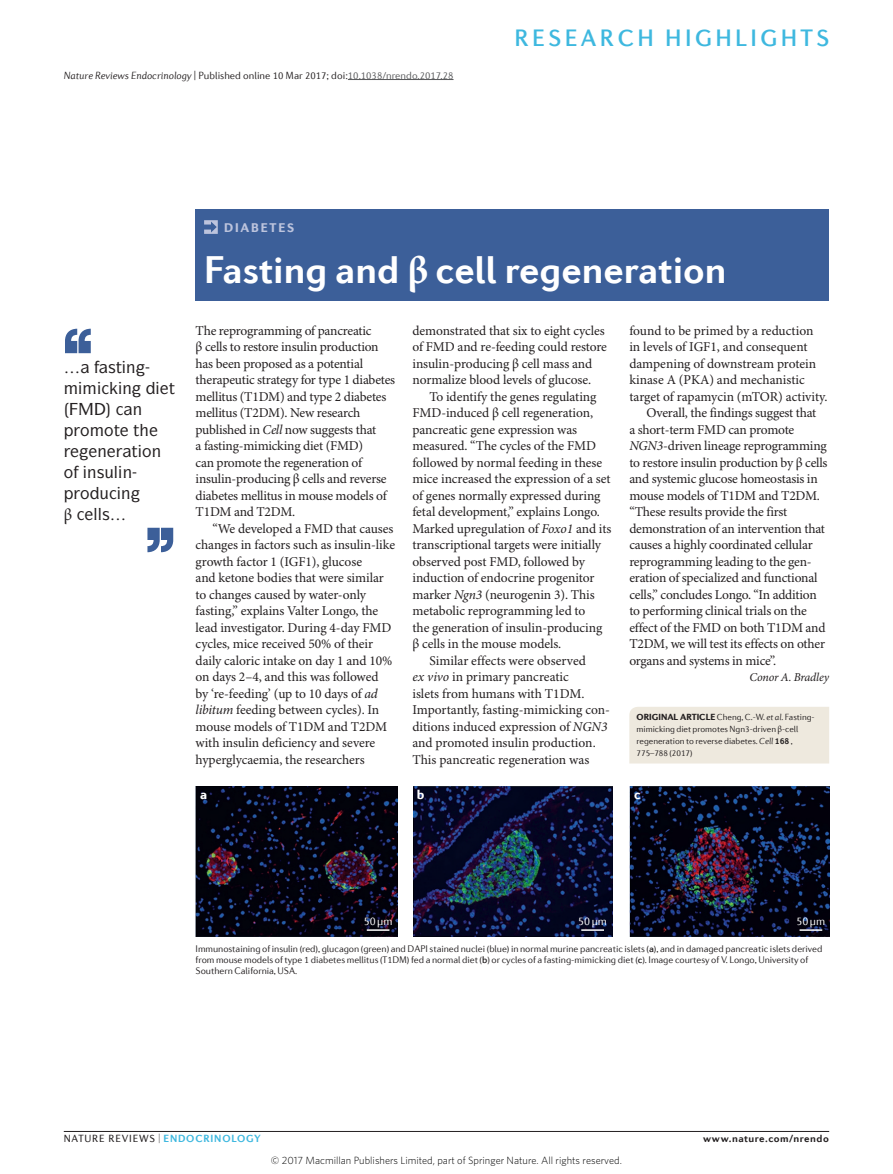
<style>
.page{position:relative;width:893px;height:1174px;background:#fff}
.page>*{position:absolute;margin:0;border:0;box-sizing:border-box;transform-origin:0 0}
.Title{font:700 39px "Diverda Sans Com";color:#fff}
.t1{font:500 24px "Diverda Sans Com";letter-spacing:.14em;color:#3eb8df}
.Pull_quote{font:500 16.5px/21px "ITC Symbol Std";color:#231f20}
.Pull_quote-2{font:16.5px "Minion Pro";color:#231f20}
.Body_text{font:13.5px/16.5px "Minion Pro";letter-spacing:-.01em;color:#231f20}
.Body_first{font:13.5px/16.5px "Minion Pro";letter-spacing:-.015em;color:#231f20}
.t2{font:900 13.5px "Diverda Sans Com";color:#fff}
.Strapline{font:900 12.75px "Diverda Sans Com";letter-spacing:.14em;color:#bdc4dd}
.Author{font:italic 12px "Minion Pro";letter-spacing:-.01em;color:#231f20}
.t3{font:700 11.7px "Diverda Sans Com";color:#231f20}
.t4{font:300 11.7px "Diverda Sans Com";color:#fff}
.AOP_line{font:300 10.5px "Diverda Sans Com";color:#231f20}
.t5{font:300 10.5px "Whitney";color:#000}
.t6{font:10.5px "Diverda Sans Com";letter-spacing:.075em;color:#231f20}
.t7{font:700 10.5px "Diverda Sans Com";letter-spacing:.045em;color:#231f20}
.Credit_line{font:300 9.75px/11.2px "Diverda Sans Com";letter-spacing:-.005em;color:#231f20}
.Info_box_text{font:300 9px/12px "Diverda Sans Com";letter-spacing:-.005em;color:#231f20}
.s1{font-style:italic}
.s2{color:#57585a}
.s3{font-family:"Minion Pro"}
.s4{font-weight:900}
.s5{font-family:"Minion Pro";font-weight:400}
.s6{font-weight:700}
.s7{font-family:"Diverda Sans Com Light 2";font-weight:400}
.s8{font-weight:500}
.s9{font-weight:300}
.s10{color:#7b9daf}
.s11{font-weight:700;color:#3eb8df}
</style>
<div class="page">
<hr style="left:64px;top:1131px;width:765px;height:1px;background:#231f20">
<img style="left:196px;top:787px;width:201px;height:149px">
<svg style="left:367px;top:929px;width:22px;height:1px"></svg>
<img style="left:413px;top:787px;width:200px;height:149px">
<svg style="left:581px;top:929px;width:23px;height:1px"></svg>
<img style="left:629px;top:786px;width:201px;height:150px">
<svg style="left:799px;top:929px;width:23px;height:1px"></svg>
<svg style="left:147px;top:528px;width:26px;height:24px"></svg>
<svg style="left:65px;top:329px;width:26px;height:24px"></svg>
<div style="left:196px;top:209px;width:633px;height:92px;background:#3c5f99"></div>
<svg style="left:204px;top:220px;width:14px;height:14px"></svg>
<div style="left:629px;top:707px;width:200px;height:56px;background:#eee9de"></div>
<hr style="left:348px;top:79px;width:105px;height:1px;background:#57585a">
<p class="AOP_line" style="left:64px;top:69px;width:391px"><span class="s1">Nature Reviews Endocrinology</span> | Published online 10 Mar 2017; doi:<span class="s2">10.1038/nrendo.2017.28</span></p>
<h2 class="t1" style="left:514px;top:24px;width:316px">RESEARCH HIGHLIGHTS</h2>
<p class="Pull_quote" style="left:108px;top:356px;width:29px">▲▼■</p>
<p class="Pull_quote" style="left:133px;top:377px;width:44px;text-indent:-10px">■ ▼ ■</p>
<p class="Pull_quote" style="left:80px;top:419px;width:61px">□ □▼ ▼</p>
<p class="Pull_quote" style="left:97px;top:440px;width:65px">■ ▼□■</p>
<p class="Pull_quote" style="left:64px;top:461px;width:70px">□ ■▲◆● ■</p>
<p class="Pull_quote" style="left:80px;top:482px;width:52px">□◆■</p>
<p class="Pull_quote-2" style="left:64px;top:505px;width:10px">β</p>
<p class="Pull_quote" style="left:93px;top:503px;width:18px">●●▲</p>
<p class="Strapline" style="left:224px;top:220px;width:71px">DIABETES</p>
<p class="Title" style="left:204px;top:246px;width:524px">Fasting and <span class="s3">β</span> cell regeneration</p>
<p class="Body_first" style="left:196px;top:323px;width:201px">The reprogramming of pancreatic<br>β cells to restore insulin production has been proposed as a potential therapeutic strategy for type 1 diabetes mellitus (T1DM) and type 2 diabetes mellitus (T2DM). New research published in <span class="s1">Cell</span> now suggests that<br>a fasting-mimicking diet (FMD)<br>can promote the regeneration of insulin-producing β cells and reverse diabetes mellitus in mouse models of T1DM and T2DM.</p>
<p class="Body_text" style="left:196px;top:521px;width:201px;text-indent:17px">“We developed a FMD that causes changes in factors such as insulin-like growth factor 1 (IGF1), glucose<br>and ketone bodies that were similar to changes caused by water-only fasting,” explains Valter Longo, the lead investigator. During 4-day FMD cycles, mice received 50% of their daily caloric intake on day 1 and 10% on days 2–4, and this was followed<br>by ‘re-feeding’ (up to 10 days of <span class="s1">ad libitum</span> feeding between cycles). In mouse models of T1DM and T2DM with insulin deficiency and severe hyperglycaemia, the researchers</p>
<p class="t2" style="left:200px;top:786px;width:9px">a</p>
<p class="Body_text" style="left:412px;top:323px;width:196px">demonstrated that six to eight cycles of FMD and re-feeding could restore insulin-producing β cell mass and normalize blood levels of glucose.</p>
<p class="Body_text" style="left:412px;top:389px;width:200px;text-indent:17px">To identify the genes regulating FMD-induced β cell regeneration, pancreatic gene expression was measured. “The cycles of the FMD followed by normal feeding in these mice increased the expression of a set of genes normally expressed during fetal development,” explains Longo.<br>Marked upregulation of <span class="s1">Foxo1</span> and its transcriptional targets were initially observed post FMD, followed by induction of endocrine progenitor marker <span class="s1">Ngn3</span> (neurogenin 3). This metabolic reprogramming led to<br>the generation of insulin-producing β cells in the mouse models.</p>
<p class="Body_text" style="left:412px;top:653px;width:199px;text-indent:17px">Similar effects were observed<br><span class="s1">ex vivo</span> in primary pancreatic<br>islets from humans with T1DM.<br>Importantly, fasting-mimicking con&shy;ditions induced expression of <span class="s1">NGN3 </span>and promoted insulin production.<br>This pancreatic regeneration was</p>
<p class="t2" style="left:417px;top:786px;width:9px">b</p>
<p class="Body_text" style="left:629px;top:323px;width:200px">found to be primed by a reduction in levels of IGF1, and consequent dampening of downstream protein kinase A (PKA) and mechanistic target of rapamycin (mTOR) activity.</p>
<p class="Body_text" style="left:629px;top:405px;width:200px;text-indent:17px">Overall, the findings suggest that<br>a short-term FMD can promote <span class="s1">NGN3</span>-driven lineage reprogramming to restore insulin production by β cells and systemic glucose homeostasis in mouse models of T1DM and T2DM. “These results provide the first demonstration of an intervention that causes a highly coordinated cellular reprogramming leading to the gen&shy;eration of specialized and functional cells,” concludes Longo. “In addition to performing clinical trials on the effect of the FMD on both T1DM and T2DM, we will test its effects on other organs and systems in mice”.</p>
<p class="Author" style="left:749px;top:670px;width:81px">Conor A. Bradley</p>
<p class="Info_box_text" style="left:637px;top:711px;width:180px"><span class="s4">ORIGINAL ARTICLE</span> Cheng, C.-W. <span class="s1">et al</span>. Fasting&shy;mimicking diet promotes Ngn3-driven <span class="s5">β</span>-cell regeneration to reverse diabetes. <span class="s1">Cell</span> <span class="s6">168</span> , 775–788 (2017)</p>
<p class="t2" style="left:634px;top:786px;width:8px">c</p>
<p class="t4" style="left:364px;top:914px;width:30px">50<span class="s7">μm</span></p>
<p class="t4" style="left:578px;top:914px;width:30px">50<span class="s7">μm</span></p>
<p class="t4" style="left:796px;top:914px;width:30px">50<span class="s7">μm</span></p>
<p class="Credit_line" style="left:196px;top:942px;width:628px">Immunostaining of insulin (red), glucagon (green) and DAPI stained nuclei (blue) in normal murine pancreatic islets (<span class="s8">a</span>), and in damaged pancreatic islets derived from mouse models of type 1 diabetes mellitus (T1DM) fed a normal diet (<span class="s8">b</span>) or cycles of a fasting-mimicking diet (<span class="s8">c</span>). Image courtesy of V. Longo, University of<br>Southern California, USA.</p>
<p class="t3" style="left:666px;top:949px;width:165px">Nature Reviews <span class="s9">|</span> <span class="s10">Endocrinology</span></p>
<p class="t6" style="left:64px;top:1132px;width:199px">NATURE REVIEWS | <span class="s11">ENDOCRINOLOGY</span></p>
<p class="t7" style="left:703px;top:1132px;width:127px">www.nature.com/nrendo</p>
<p class="t5" style="left:271px;top:1153px;width:352px">© 2017 Macmillan Publishers Limited, part of Springer Nature. All rights reserved.</p>
</div>
